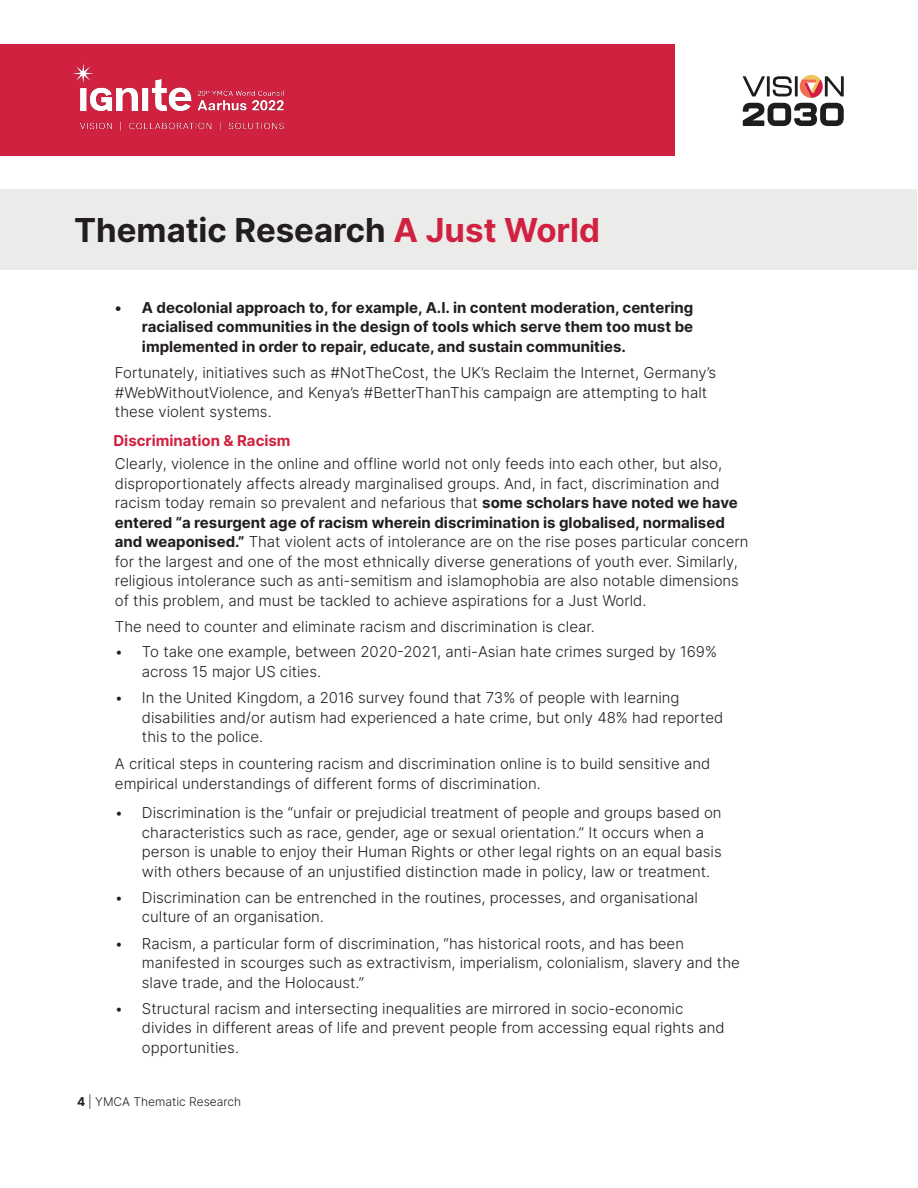
<style>
.page{position:relative;width:918px;height:1188px;background:#fff}
.page>*{position:absolute;margin:0;border:0;box-sizing:border-box;transform-origin:0 0}
.t1{font:33px "Inter";color:#221e1f}
.t2{font:300 15px/19.5px "Inter";color:#221e1f}
.t3{font:15px/19.5px "Inter";color:#221e1f;text-align:justify}
.t4{font:15px "Inter";color:#d12141}
.t5{font:300 12px "Inter";color:#221e1f}
.s1{color:#d12141}
.s2{font-weight:400}
</style>
<div class="page">
<div style="left:1px;top:190px;width:916px;height:80px;background:#ebebea"></div>
<div style="left:1px;top:44px;width:674px;height:112px;background:#d12141"></div>
<img style="left:73px;top:63px;width:211px;height:68px">
<svg style="left:743px;top:75px;width:101px;height:51px"></svg>
<p class="t1" style="left:74px;top:206px;width:527px">Thematic Research <span class="s1">A Just World</span></p>
<p class="t3" style="left:142px;top:297px;width:553px;text-indent:-27px">• A decolonial approach to, for example, A.I. in content moderation, centering racialised communities in the design of tools which serve them too must be implemented in order to repair, educate, and sustain communities.</p>
<p class="t2" style="left:115px;top:363px;width:603px">Fortunately, initiatives such as #NotTheCost, the UK’s Reclaim the Internet, Germany’s #WebWithoutViolence, and Kenya’s #BetterThanThis campaign are attempting to halt these violent systems.</p>
<p class="t2" style="left:115px;top:454px;width:635px">Clearly, violence in the online and offline world not only feeds into each other, but also, disproportionately affects already marginalised groups. And, in fact, discrimination and racism today remain so prevalent and nefarious that <span class="s2">some scholars have noted we have entered “a resurgent age of racism wherein discrimination is globalised, normalised and weaponised.”</span> That violent acts of intolerance are on the rise poses particular concern for the largest and one of the most ethnically diverse generations of youth ever. Similarly, religious intolerance such as anti-semitism and islamophobia are also notable dimensions of this problem, and must be tackled to achieve aspirations for a Just World.</p>
<p class="t2" style="left:115px;top:617px;width:481px">The need to counter and eliminate racism and discrimination is clear.</p>
<p class="t4" style="left:113px;top:429px;width:179px">Discrimination &amp; Racism</p>
<p class="t2" style="left:142px;top:642px;width:577px;text-indent:-27px">• To take one example, between 2020-2021, anti-Asian hate crimes surged by 169% across 15 major US cities.</p>
<p class="t2" style="left:142px;top:688px;width:583px;text-indent:-27px">• In the United Kingdom, a 2016 survey found that 73% of people with learning disabilities and/or autism had experienced a hate crime, but only 48% had reported this to the police.</p>
<p class="t2" style="left:115px;top:753px;width:597px">A critical steps in countering racism and discrimination online is to build sensitive and empirical understandings of different forms of discrimination.</p>
<p class="t2" style="left:142px;top:803px;width:581px;text-indent:-27px">• Discrimination is the “unfair or prejudicial treatment of people and groups based on characteristics such as race, gender, age or sexual orientation.” It occurs when a person is unable to enjoy their Human Rights or other legal rights on an equal basis with others because of an unjustified distinction made in policy, law or treatment.</p>
<p class="t2" style="left:142px;top:887px;width:558px;text-indent:-27px">• Discrimination can be entrenched in the routines, processes, and organisational culture of an organisation.</p>
<p class="t2" style="left:142px;top:933px;width:599px;text-indent:-27px">• Racism, a particular form of discrimination, “has historical roots, and has been manifested in scourges such as extractivism, imperialism, colonialism, slavery and the slave trade, and the Holocaust.”</p>
<p class="t2" style="left:142px;top:998px;width:584px;text-indent:-27px">• Structural racism and intersecting inequalities are mirrored in socio-economic divides in different areas of life and prevent people from accessing equal rights and opportunities.</p>
<p class="t5" style="left:77px;top:1093px;width:165px"><span class="s2">4</span> | YMCA Thematic Research</p>
</div>
